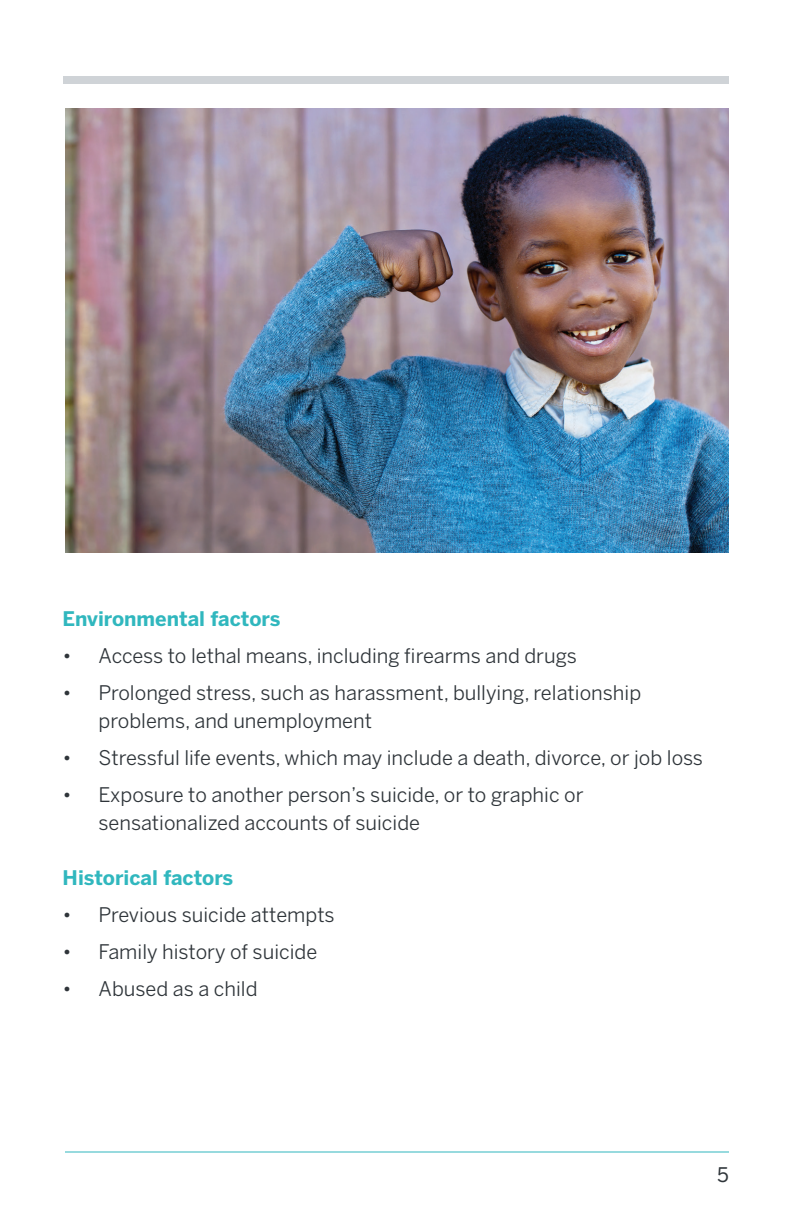
<style>
.page{position:relative;width:792px;height:1224px;background:#fff}
.page>*{position:absolute;margin:0;border:0;box-sizing:border-box;transform-origin:0 0}
.t1{font:20px/28px "Benton Sans";color:#2f353a}
.t2{font:700 20px "Benton Sans";color:#30b7be}
.t3{font:20px "Benton Sans";color:#2f353a}
</style>
<div class="page">
<hr style="left:65px;top:1151px;width:664px;height:1px;background:#30b7be">
<div style="left:63px;top:76px;width:666px;height:7px;background:#cfd3d7"></div>
<img style="left:65px;top:108px;width:664px;height:445px">
<p class="t2" style="left:63px;top:610px;width:219px">Environmental factors</p>
<p class="t1" style="left:63px;top:643px;width:516px">• Access to lethal means, including firearms and drugs</p>
<p class="t1" style="left:99px;top:680px;width:544px;text-indent:-36px">• Prolonged stress, such as harassment, bullying, relationship problems, and unemployment</p>
<p class="t1" style="left:63px;top:745px;width:642px">• Stressful life events, which may include a death, divorce, or job loss</p>
<p class="t1" style="left:99px;top:782px;width:486px;text-indent:-36px">• Exposure to another person’s suicide, or to graphic or sensationalized accounts of suicide</p>
<p class="t2" style="left:63px;top:869px;width:172px">Historical factors</p>
<p class="t1" style="left:63px;top:902px;width:273px">• Previous suicide attempts</p>
<p class="t1" style="left:63px;top:939px;width:256px">• Family history of suicide</p>
<p class="t1" style="left:63px;top:976px;width:196px">• Abused as a child</p>
<p class="t3" style="left:717px;top:1163px;width:13px">5</p>
</div>
